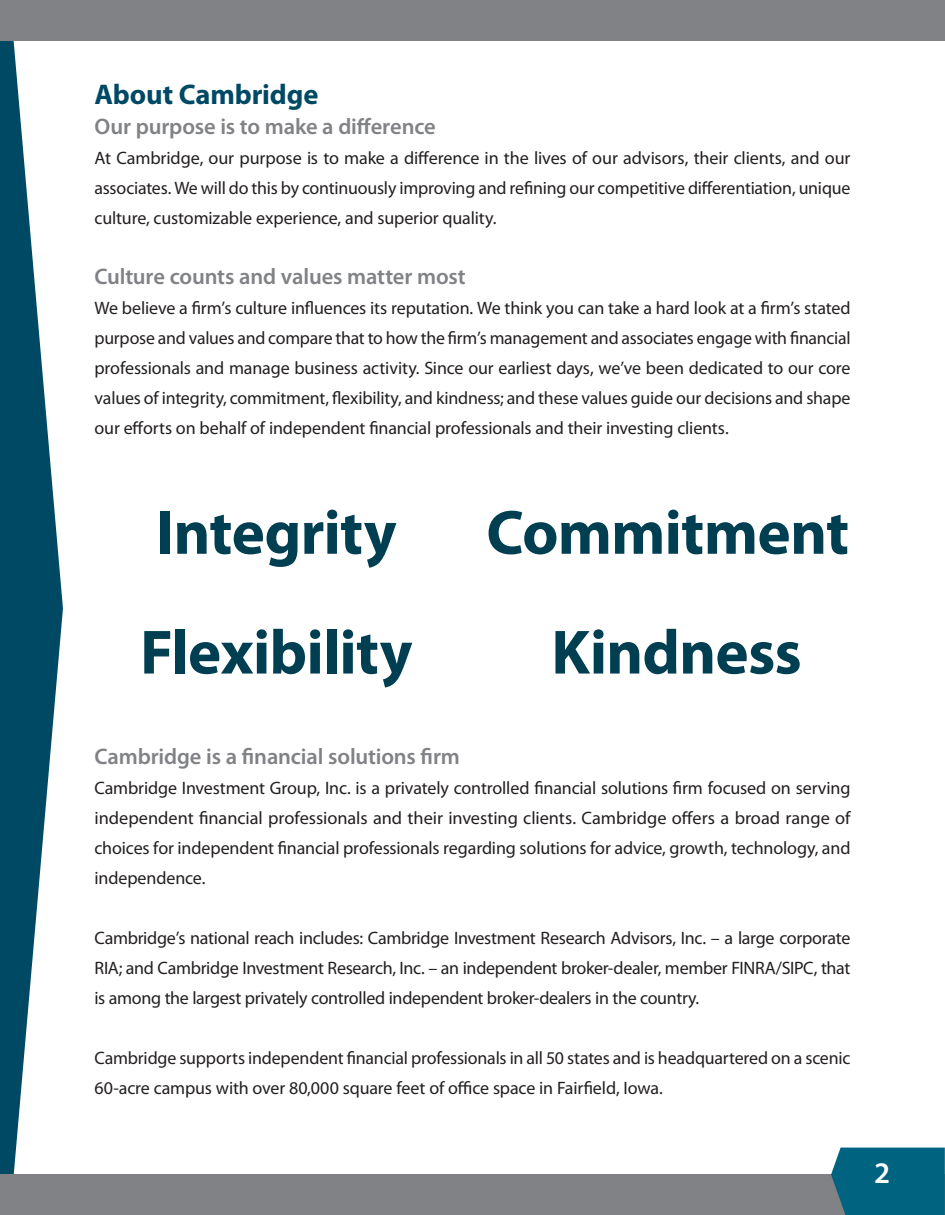
<style>
.page{position:relative;width:945px;height:1215px;background:#fff}
.page>*{position:absolute;margin:0;border:0;box-sizing:border-box;transform-origin:0 0}
.t1{font:700 63px "Myriad Pro";letter-spacing:-.01em;color:#003e52}
.t2{font:600 30px "Myriad Pro";color:#fff}
.mainHeader{font:700 28.5px "Myriad Pro";letter-spacing:-.005em;color:#004964}
.subHeader{font:600 22.5px "Myriad Pro";letter-spacing:-.005em;color:#808285}
.mainText{font:18px/30px "Myriad Pro";letter-spacing:-.01em;color:#231f20;text-align:justify}
</style>
<div class="page">
<svg style="left:0;top:40px;width:63px;height:1135px;fill:#004964"></svg>
<div style="left:0;top:1175px;width:945px;height:40px;background:#808285"></div>
<div style="left:0;top:0;width:945px;height:40px;background:#808285"></div>
<div style="left:831px;top:1148px;width:114px;height:67px;background:#006481"></div>
<p class="mainHeader" style="left:94px;top:75px;width:225px">About Cambridge</p>
<p class="subHeader" style="left:94px;top:112px;width:343px">Our purpose is to make a difference</p>
<p class="mainText" style="left:94px;top:142px;width:758px">At Cambridge, our purpose is to make a difference in the lives of our advisors, their clients, and our associates. We will do this by continuously improving and refining our competitive differentiation, unique culture, customizable experience, and superior quality.</p>
<p class="subHeader" style="left:94px;top:262px;width:373px">Culture counts and values matter most</p>
<p class="mainText" style="left:94px;top:292px;width:758px">We believe a firm’s culture influences its reputation. We think you can take a hard look at a firm’s stated purpose and values and compare that to how the firm’s management and associates engage with financial professionals and manage business activity. Since our earliest days, we’ve been dedicated to our core values of integrity, commitment, flexibility, and kindness; and these values guide our decisions and shape our efforts on behalf of independent financial professionals and their investing clients.</p>
<p class="t1" style="left:156px;top:491px;width:242px">Integrity</p>
<p class="t1" style="left:486px;top:491px;width:364px">Commitment</p>
<p class="t1" style="left:140px;top:611px;width:274px">Flexibility</p>
<p class="t1" style="left:551px;top:611px;width:252px">Kindness</p>
<p class="subHeader" style="left:94px;top:742px;width:367px">Cambridge is a financial solutions firm</p>
<p class="mainText" style="left:94px;top:772px;width:758px">Cambridge Investment Group, Inc. is a privately controlled financial solutions firm focused on serving independent financial professionals and their investing clients. Cambridge offers a broad range of choices for independent financial professionals regarding solutions for advice, growth, technology, and independence.</p>
<p class="mainText" style="left:94px;top:922px;width:757px">Cambridge’s national reach includes: Cambridge Investment Research Advisors, Inc. – a large corporate RIA; and Cambridge Investment Research, Inc. – an independent broker-dealer, member FINRA/SIPC, that is among the largest privately controlled independent broker-dealers in the country.</p>
<p class="mainText" style="left:94px;top:1042px;width:757px">Cambridge supports independent financial professionals in all 50 states and is headquartered on a scenic<br>60-acre campus with over 80,000 square feet of office space in Fairfield, Iowa.</p>
<h2 class="t2" style="left:874px;top:1154px;width:18px">2</h2>
</div>
